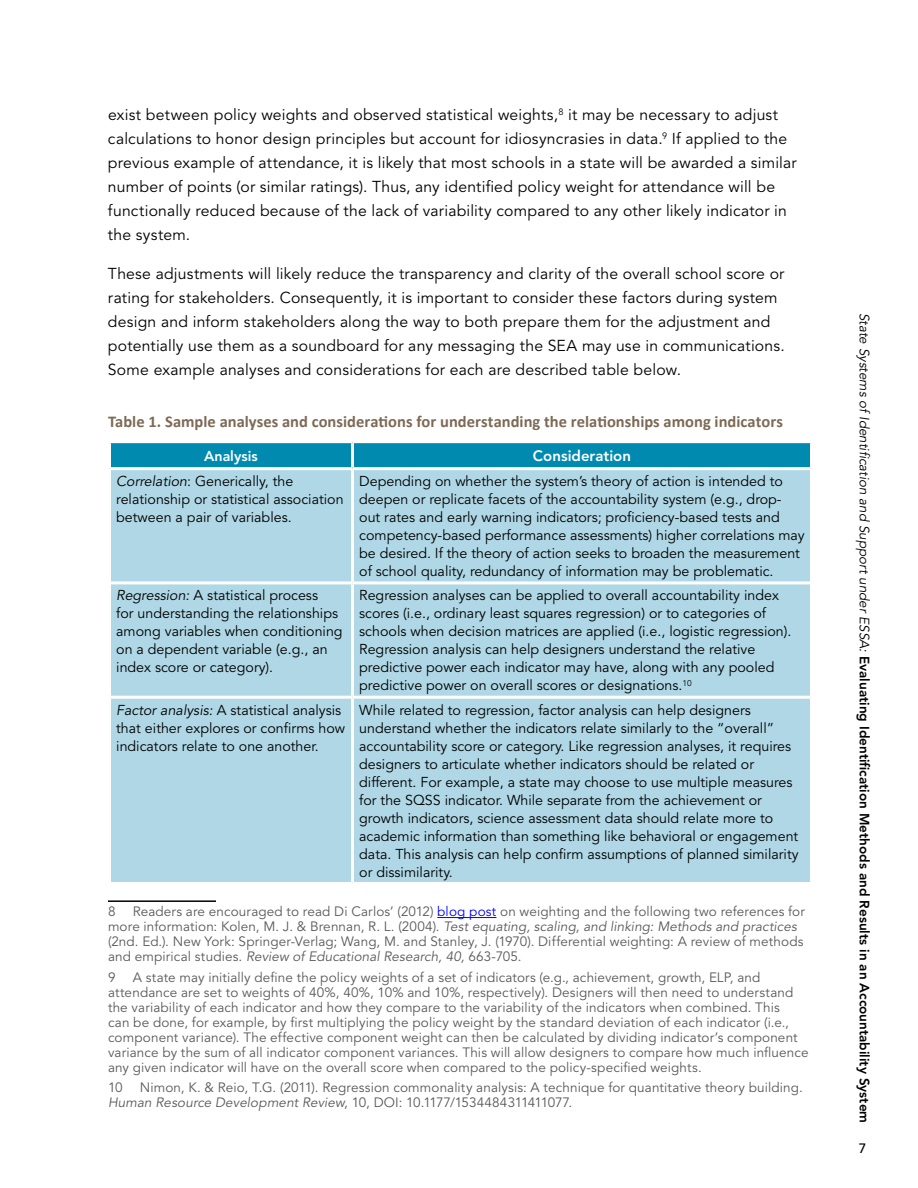
<style>
.page{position:relative;width:918px;height:1188px;background:#fff}
.page>*{position:absolute;margin:0;border:0;box-sizing:border-box;transform-origin:0 0}
.t1{font:700 16.5px "Calibri";color:#7c6a55}
.t2{font:15.75px/24px "Avenir LT Std";letter-spacing:.015em;color:#000}
.t3{font:800 15px "Avenir LT Std";color:#fff}
.t4{font:14.25px/18px "Avenir LT Std";color:#000}
.t5{font:800 14.25px "Avenir LT Std";color:#fff}
.t6{font:13.5px/15px "Avenir LT Std";letter-spacing:.01em;color:#58595b}
.t7{font:800 13.5px "Avenir LT Std";color:#000}
.t8{font:500 13.5px "Avenir LT Std";color:#000}
.s1{font-style:italic}
.s2{color:#00f}
.s3{font-weight:400;font-style:italic}
</style>
<div class="page">
<div style="left:111px;top:443px;width:699px;height:24px;background:#008ab0"></div>
<div style="left:111px;top:470px;width:699px;height:412px;background:#afd7e5"></div>
<hr style="left:351px;top:443px;width:3px;height:24px;background:#fff">
<hr style="left:351px;top:470px;width:3px;height:111px;background:#fff">
<hr style="left:351px;top:584px;width:3px;height:112px;background:#fff">
<hr style="left:351px;top:699px;width:3px;height:183px;background:#fff">
<hr style="left:111px;top:581px;width:241px;height:3px;background:#fff">
<hr style="left:352px;top:581px;width:458px;height:3px;background:#fff">
<hr style="left:111px;top:696px;width:241px;height:3px;background:#fff">
<hr style="left:352px;top:696px;width:458px;height:3px;background:#fff">
<hr style="left:108px;top:900px;width:108px;height:2px;background:#000">
<hr style="left:437px;top:917px;width:59px;height:1px;background:#00f">
<p class="t2" style="left:108px;top:103px;width:690px">exist between policy weights and observed statistical weights,<sup>8</sup> it may be necessary to adjust calculations to honor design principles but account for idiosyncrasies in data.<sup>9</sup> If applied to the previous example of attendance, it is likely that most schools in a state will be awarded a similar number of points (or similar ratings). Thus, any identified policy weight for attendance will be functionally reduced because of the lack of variability compared to any other likely indicator in the system.</p>
<p class="t2" style="left:108px;top:262px;width:678px">These adjustments will likely reduce the transparency and clarity of the overall school score or rating for stakeholders. Consequently, it is important to consider these factors during system design and inform stakeholders along the way to both prepare them for the adjustment and potentially use them as a soundboard for any messaging the SEA may use in communications.<br>Some example analyses and considerations for each are described table below.</p>
<p class="t1" style="left:108px;top:412px;width:677px">Table 1. Sample analyses and considerations for understanding the relationships among indicators</p>
<p class="t5" style="left:204px;top:447px;width:55px">Analysis</p>
<p class="t3" style="left:533px;top:447px;width:100px">Consideration</p>
<p class="t4" style="left:116px;top:473px;width:229px"><span class="s1">Correlation</span>: Generically, the relationship or statistical association between a pair of variables.</p>
<p class="t4" style="left:359px;top:473px;width:447px">Depending on whether the system’s theory of action is intended to deepen or replicate facets of the accountability system (e.g., drop&shy;out rates and early warning indicators; proficiency-based tests and competency-based performance assessments) higher correlations may be desired. If the theory of action seeks to broaden the measurement of school quality, redundancy of information may be problematic.</p>
<p class="t4" style="left:116px;top:587px;width:228px"><span class="s1">Regression:</span> A statistical process<br>for understanding the relationships among variables when conditioning on a dependent variable (e.g., an index score or category).</p>
<p class="t4" style="left:359px;top:587px;width:434px">Regression analyses can be applied to overall accountability index scores (i.e., ordinary least squares regression) or to categories of schools when decision matrices are applied (i.e., logistic regression).<br>Regression analysis can help designers understand the relative predictive power each indicator may have, along with any pooled predictive power on overall scores or designations.<sup>10</sup></p>
<p class="t4" style="left:116px;top:701px;width:231px"><span class="s1">Factor analysis:</span> A statistical analysis that either explores or confirms how indicators relate to one another.</p>
<p class="t4" style="left:359px;top:701px;width:441px">While related to regression, factor analysis can help designers understand whether the indicators relate similarly to the “overall” accountability score or category. Like regression analyses, it requires designers to articulate whether indicators should be related or different. For example, a state may choose to use multiple measures for the SQSS indicator. While separate from the achievement or growth indicators, science assessment data should relate more to academic information than something like behavioral or engagement data. This analysis can help confirm assumptions of planned similarity or dissimilarity.</p>
<p class="t6" style="left:108px;top:904px;width:9px">8</p>
<p class="t6" style="left:108px;top:904px;width:698px;text-indent:25px">Readers are encouraged to read Di Carlos’ (2012) <span class="s2">blog post</span> on weighting and the following two references for more information: Kolen, M. J. &amp; Brennan, R. L. (2004). <span class="s1">Test equating, scaling, and linking: Methods and practices </span>(2nd. Ed.). New York: Springer-Verlag; Wang, M. and Stanley, J. (1970). Differential weighting: A review of methods and empirical studies<span class="s1">. Review of Educational Research, 40,</span> 663-705.</p>
<p class="t6" style="left:108px;top:970px;width:9px">9</p>
<p class="t6" style="left:108px;top:970px;width:702px;text-indent:25px">A state may initially define the policy weights of a set of indicators (e.g., achievement, growth, ELP, and attendance are set to weights of 40%, 40%, 10% and 10%, respectively). Designers will then need to understand the variability of each indicator and how they compare to the variability of the indicators when combined. This<br>can be done, for example, by first multiplying the policy weight by the standard deviation of each indicator (i.e., component variance). The effective component weight can then be calculated by dividing indicator’s component variance by the sum of all indicator component variances. This will allow designers to compare how much influence any given indicator will have on the overall score when compared to the policy-specified weights.</p>
<p class="t6" style="left:108px;top:1080px;width:16px">10</p>
<p class="t6" style="left:108px;top:1080px;width:696px;text-indent:32px">Nimon, K. &amp; Reio, T.G. (2011). Regression commonality analysis: A technique for quantitative theory building.<br><span class="s1">Human Resource Development Review</span>, 10, DOI: 10.1177/1534484311411077.</p>
<p class="t7" style="left:872px;top:313px;width:812px;rotate:90deg"><span class="s3">State Systems of Identification and Support under ESSA:</span> Evaluating Identification Methods and Results in an Accountability System</p>
<p class="t8" style="left:859px;top:1141px;width:9px">7</p>
</div>
